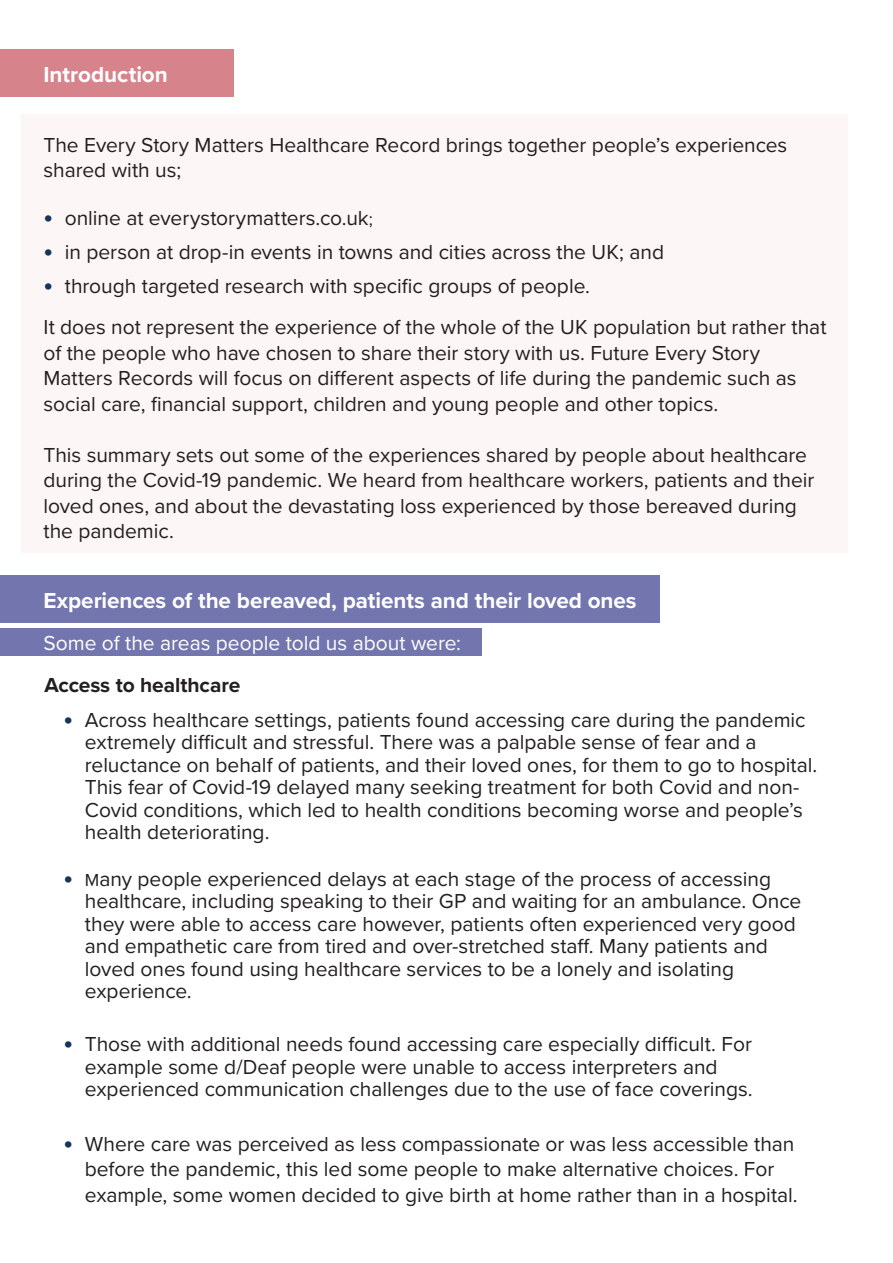
<style>
.page{position:relative;width:893px;height:1263px;background:#fff}
.page>*{position:absolute;margin:0;border:0;box-sizing:border-box;transform-origin:0 0}
.Page_Number{font:700 22.5px "Proxima Nova";letter-spacing:-.005em;color:#fff}
.Page_Number-2{font:21px/22.5px "Proxima Nova";color:#231f20}
.Page_Number-3{font:21px "Proxima Nova";color:#fff}
.Page_Number-4{font:700 21px "Proxima Nova";letter-spacing:-.005em;color:#231f20}
.s1{font-weight:700;font-size:27px;color:#15365a}
.s2{font-size:18px}
</style>
<div class="page">
<div style="left:0;top:628px;width:482px;height:28px;background:#7376ae"></div>
<div style="left:22px;top:115px;width:826px;height:438px;background:#fcf6f6"></div>
<div style="left:0;top:575px;width:659px;height:47px;background:#7376ae"></div>
<div style="left:0;top:49px;width:234px;height:48px;background:#d6838c"></div>
<p class="Page_Number" style="left:43px;top:58px;width:126px">Introduction</p>
<p class="Page_Number-2" style="left:43px;top:131px;width:745px;line-height:25.5px">The Every Story Matters Healthcare Record brings together people’s experiences shared with us;</p>
<p class="Page_Number-2" style="left:43px;top:206px;width:331px"><span class="s1">•</span> online at everystorymatters.co.uk<span class="s2">;</span></p>
<p class="Page_Number-2" style="left:43px;top:240px;width:622px"><span class="s1">•</span> in person at drop-in events in towns and cities across the UK; and</p>
<p class="Page_Number-2" style="left:43px;top:273px;width:548px"><span class="s1">•</span> through targeted research with specific groups of people.</p>
<p class="Page_Number-2" style="left:43px;top:314px;width:784px;line-height:25.5px">It does not represent the experience of the whole of the UK population but rather that of the people who have chosen to share their story with us. Future Every Story Matters Records will focus on different aspects of life during the pandemic such as social care, financial support, children and young people and other topics.</p>
<p class="Page_Number-2" style="left:43px;top:441px;width:772px;line-height:25.5px">This summary sets out some of the experiences shared by people about healthcare during the Covid-19 pandemic. We heard from healthcare workers, patients and their loved ones, and about the devastating loss experienced by those bereaved during the pandemic.</p>
<p class="Page_Number" style="left:43px;top:583px;width:595px">Experiences of the bereaved, patients and their loved ones</p>
<p class="Page_Number-3" style="left:43px;top:627px;width:419px">Some of the areas people told us about were:</p>
<p class="Page_Number-4" style="left:44px;top:669px;width:198px">Access to healthcare</p>
<p class="Page_Number-2" style="left:85px;top:708px;width:734px;text-indent:-21px"><span class="s1">•</span> Across healthcare settings, patients found accessing care during the pandemic extremely difficult and stressful. There was a palpable sense of fear and a reluctance on behalf of patients, and their loved ones, for them to go to hospital.<br>This fear of Covid-19 delayed many seeking treatment for both Covid and non-Covid conditions, which led to health conditions becoming worse and people’s health deteriorating.</p>
<p class="Page_Number-2" style="left:85px;top:866px;width:718px;text-indent:-21px"><span class="s1">•</span> <span class="s2">M</span>any people experienced delays at each stage of the process of accessing healthcare, including speaking to their GP and waiting for an ambulance. Once they were able to access care however, patients often experienced very good and empathetic care from tired and over-stretched staff. Many patients and loved ones found using healthcare services to be a lonely and isolating experience.</p>
<p class="Page_Number-2" style="left:85px;top:1032px;width:669px;text-indent:-21px"><span class="s1">•</span> Those with additional needs found accessing care especially difficult. For example some d/Deaf people were unable to access interpreters and experienced communication challenges due to the use of face coverings.</p>
<p class="Page_Number-2" style="left:85px;top:1130px;width:714px;line-height:25.5px;text-indent:-21px"><span class="s1">•</span> Where care was perceived as less compassionate or was less accessible than before the pandemic, this led some people to make alternative choices. For example, some women decided to give birth at home rather than in a hospital.</p>
</div>
